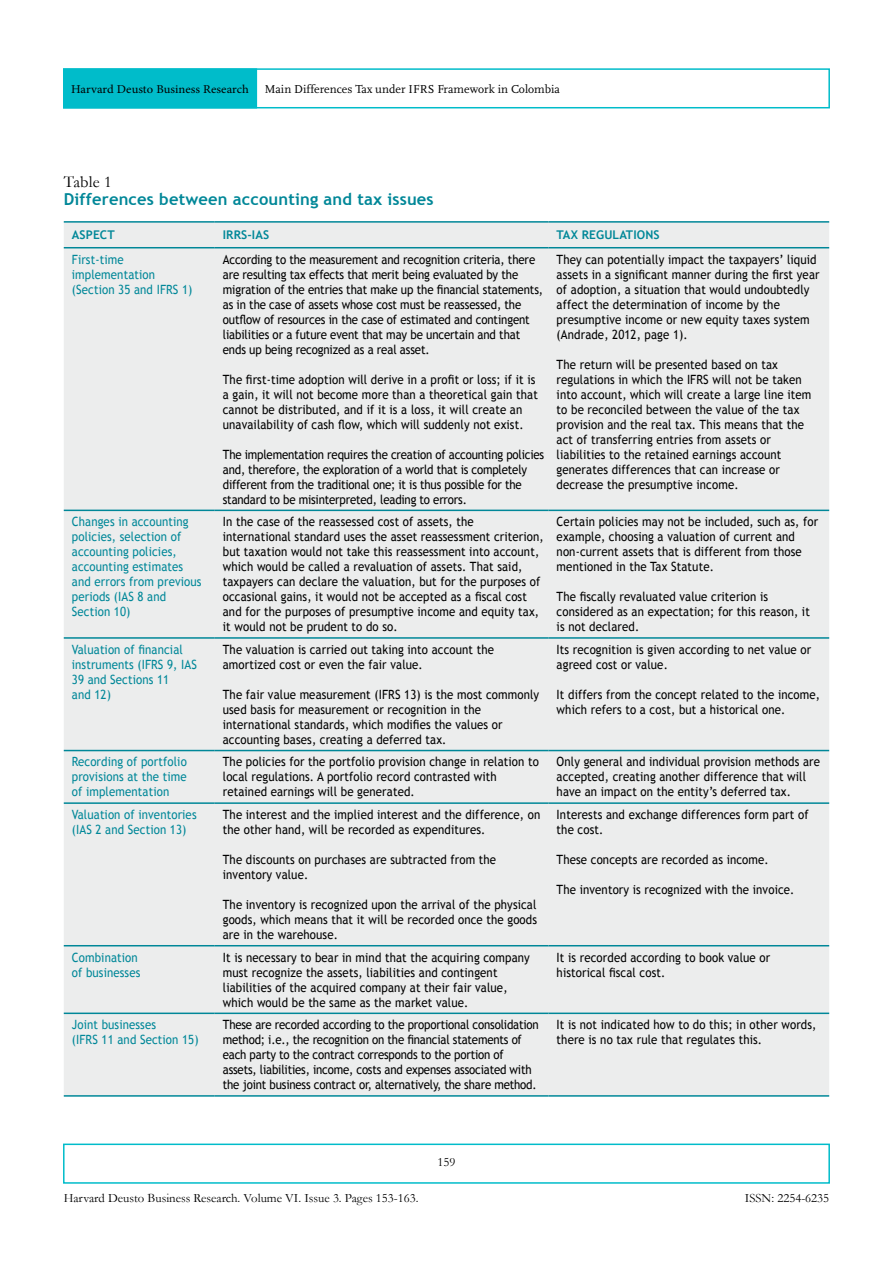
<style>
.page{position:relative;width:893px;height:1263px;background:#fff}
.page>*{position:absolute;margin:0;border:0;box-sizing:border-box;transform-origin:0 0}
.t1{font:700 16.5px "Trebuchet MS";letter-spacing:.01em;color:#008798}
.t2{font:16.5px "Garamond";letter-spacing:.01em;color:#000}
.t3{font:12.75px/15px "Trebuchet MS";letter-spacing:.01em;color:#000;scale:.9 1}
.t4{font:12.75px/15px "Trebuchet MS";letter-spacing:-.015em;color:#000;scale:.9 1}
.t5{font:12.75px/15px "Trebuchet MS";letter-spacing:.01em;color:#008798;scale:.9 1}
.t6{font:12.75px/15px "Trebuchet MS";letter-spacing:-.01em;color:#000;scale:.9 1}
.t7{font:12.75px "Garamond";color:#000}
.t8{font:12px "Scala";color:#000}
.t9{font:12px "Minion Pro";color:#000;scale:1.05 1}
.t10{font:700 12px "Trebuchet MS";letter-spacing:.01em;color:#008798}
</style>
<div class="page">
<div style="left:63px;top:1143px;width:767px;height:41px;border:2px solid #00bcca"></div>
<div style="left:63px;top:68px;width:767px;height:40px;border:2px solid #00bcca"></div>
<div style="left:63px;top:68px;width:194px;height:40px;background:#00bcca;border:2px solid #00bcca"></div>
<div style="left:64px;top:223px;width:765px;height:872px;background:#eceded"></div>
<hr style="left:64px;top:221px;width:151px;height:2px;background:#008798">
<hr style="left:215px;top:221px;width:334px;height:2px;background:#008798">
<hr style="left:549px;top:221px;width:280px;height:2px;background:#008798">
<hr style="left:64px;top:510px;width:151px;height:1px;background:#008798">
<hr style="left:215px;top:510px;width:334px;height:1px;background:#008798">
<hr style="left:549px;top:510px;width:280px;height:1px;background:#008798">
<hr style="left:64px;top:637px;width:151px;height:2px;background:#008798">
<hr style="left:215px;top:637px;width:334px;height:2px;background:#008798">
<hr style="left:549px;top:637px;width:280px;height:2px;background:#008798">
<hr style="left:64px;top:750px;width:151px;height:1px;background:#008798">
<hr style="left:215px;top:750px;width:334px;height:1px;background:#008798">
<hr style="left:549px;top:750px;width:280px;height:1px;background:#008798">
<hr style="left:64px;top:802px;width:151px;height:2px;background:#008798">
<hr style="left:215px;top:802px;width:334px;height:2px;background:#008798">
<hr style="left:549px;top:802px;width:280px;height:2px;background:#008798">
<hr style="left:64px;top:945px;width:151px;height:1px;background:#008798">
<hr style="left:215px;top:945px;width:334px;height:1px;background:#008798">
<hr style="left:549px;top:945px;width:280px;height:1px;background:#008798">
<hr style="left:64px;top:1012px;width:151px;height:2px;background:#008798">
<hr style="left:215px;top:1012px;width:334px;height:2px;background:#008798">
<hr style="left:549px;top:1012px;width:280px;height:2px;background:#008798">
<hr style="left:64px;top:1095px;width:151px;height:2px;background:#008798">
<hr style="left:215px;top:1095px;width:334px;height:2px;background:#008798">
<hr style="left:549px;top:1095px;width:280px;height:2px;background:#008798">
<hr style="left:64px;top:247px;width:151px;height:1px;background:#008798">
<hr style="left:215px;top:247px;width:334px;height:1px;background:#008798">
<hr style="left:549px;top:247px;width:280px;height:1px;background:#008798">
<p class="t9" style="left:71px;top:81px;width:171px">Harvard Deusto Business Research</p>
<p class="t8" style="left:265px;top:82px;width:297px">Main Differences Tax under IFRS Framework in Colombia</p>
<p class="t2" style="left:64px;top:172px;width:50px">Table 1</p>
<p class="t1" style="left:64px;top:189px;width:371px">Differences between accounting and tax issues</p>
<p class="t10" style="left:72px;top:227px;width:44px">ASPECT</p>
<p class="t10" style="left:223px;top:227px;width:48px">IRRS-IAS</p>
<p class="t10" style="left:557px;top:227px;width:105px">TAX REGULATIONS</p>
<p class="t5" style="left:72px;top:252px;width:135px">First-time implementation (Section 35 and IFRS 1)</p>
<p class="t6" style="left:223px;top:252px;width:357px">According to the measurement and recognition criteria, there are resulting tax effects that merit being evaluated by the migration of the entries that make up the financial statements, as in the case of assets whose cost must be reassessed, the outflow of resources in the case of estimated and contingent liabilities or a future event that may be uncertain and that ends up being recognized as a real asset.</p>
<p class="t3" style="left:223px;top:372px;width:352px">The first-time adoption will derive in a profit or loss; if it is a gain, it will not become more than a theoretical gain that cannot be distributed, and if it is a loss, it will create an unavailability of cash flow, which will suddenly not exist.</p>
<p class="t4" style="left:223px;top:447px;width:359px">The implementation requires the creation of accounting policies and, therefore, the exploration of a world that is completely different from the traditional one; it is thus possible for the standard to be misinterpreted, leading to errors.</p>
<p class="t3" style="left:557px;top:252px;width:294px">They can potentially impact the taxpayers’ liquid assets in a significant manner during the first year of adoption, a situation that would undoubtedly affect the determination of income by the presumptive income or new equity taxes system (Andrade, 2012, page 1).</p>
<p class="t3" style="left:557px;top:357px;width:285px">The return will be presented based on tax regulations in which the IFRS will not be taken into account, which will create a large line item to be reconciled between the value of the tax provision and the real tax. This means that the act of transferring entries from assets or liabilities to the retained earnings account generates differences that can increase or decrease the presumptive income.</p>
<p class="t5" style="left:72px;top:514px;width:146px">Changes in accounting policies, selection of accounting policies, accounting estimates and errors from previous periods (IAS 8 and<br>Section 10)</p>
<p class="t3" style="left:223px;top:514px;width:358px">In the case of the reassessed cost of assets, the international standard uses the asset reassessment criterion, but taxation would not take this reassessment into account, which would be called a revaluation of assets. That said, taxpayers can declare the valuation, but for the purposes of occasional gains, it would not be accepted as a fiscal cost and for the purposes of presumptive income and equity tax, it would not be prudent to do so.</p>
<p class="t3" style="left:557px;top:514px;width:292px">Certain policies may not be included, such as, for example, choosing a valuation of current and non-current assets that is different from those mentioned in the Tax Statute.</p>
<p class="t3" style="left:557px;top:589px;width:283px">The fiscally revaluated value criterion is considered as an expectation; for this reason, it is not declared.</p>
<p class="t5" style="left:72px;top:642px;width:140px">Valuation of financial instruments (IFRS 9, IAS<br>39 and Sections 11<br>and 12)</p>
<p class="t3" style="left:223px;top:642px;width:303px">The valuation is carried out taking into account the amortized cost or even the fair value.</p>
<p class="t3" style="left:223px;top:687px;width:353px">The fair value measurement (IFRS 13) is the most commonly used basis for measurement or recognition in the international standards, which modifies the values or accounting bases, creating a deferred tax.</p>
<p class="t3" style="left:557px;top:642px;width:284px">Its recognition is given according to net value or agreed cost or value.</p>
<p class="t3" style="left:557px;top:687px;width:294px">It differs from the concept related to the income, which refers to a cost, but a historical one.</p>
<p class="t5" style="left:72px;top:754px;width:129px;text-align:justify">Recording of portfolio provisions at the time of implementation</p>
<p class="t3" style="left:223px;top:754px;width:353px">The policies for the portfolio provision change in relation to local regulations. A portfolio record contrasted with retained earnings will be generated.</p>
<p class="t3" style="left:557px;top:754px;width:294px">Only general and individual provision methods are accepted, creating another difference that will have an impact on the entity’s deferred tax.</p>
<p class="t5" style="left:72px;top:807px;width:140px">Valuation of inventories (IAS 2 and Section 13)</p>
<p class="t3" style="left:223px;top:807px;width:354px">The interest and the implied interest and the difference, on the other hand, will be recorded as expenditures.</p>
<p class="t3" style="left:223px;top:852px;width:305px">The discounts on purchases are subtracted from the inventory value.</p>
<p class="t3" style="left:223px;top:897px;width:351px;text-align:justify">The inventory is recognized upon the arrival of the physical goods, which means that it will be recorded once the goods are in the warehouse.</p>
<p class="t3" style="left:557px;top:807px;width:281px">Interests and exchange differences form part of the cost.</p>
<p class="t3" style="left:557px;top:852px;width:237px">These concepts are recorded as income.</p>
<p class="t3" style="left:557px;top:882px;width:266px">The inventory is recognized with the invoice.</p>
<p class="t5" style="left:72px;top:950px;width:78px">Combination of businesses</p>
<p class="t3" style="left:223px;top:950px;width:343px">It is necessary to bear in mind that the acquiring company must recognize the assets, liabilities and contingent liabilities of the acquired company at their fair value, which would be the same as the market value.</p>
<p class="t3" style="left:557px;top:950px;width:239px">It is recorded according to book value or historical fiscal cost.</p>
<p class="t5" style="left:72px;top:1017px;width:142px">Joint businesses<br>(IFRS 11 and Section 15)</p>
<p class="t4" style="left:223px;top:1017px;width:353px">These are recorded according to the proportional consolidation method; i.e., the recognition on the financial statements of each party to the contract corresponds to the portion of assets, liabilities, income, costs and expenses associated with the joint business contract or, alternatively, the share method.</p>
<p class="t3" style="left:557px;top:1017px;width:290px">It is not indicated how to do this; in other words, there is no tax rule that regulates this.</p>
<p class="t7" style="left:437px;top:1155px;width:19px">159</p>
<p class="t7" style="left:64px;top:1190px;width:356px">Harvard Deusto Business Research. Volume VI. Issue 3. Pages 153-163.</p>
<p class="t7" style="left:745px;top:1190px;width:86px">ISSN: 2254-6235</p>
</div>
